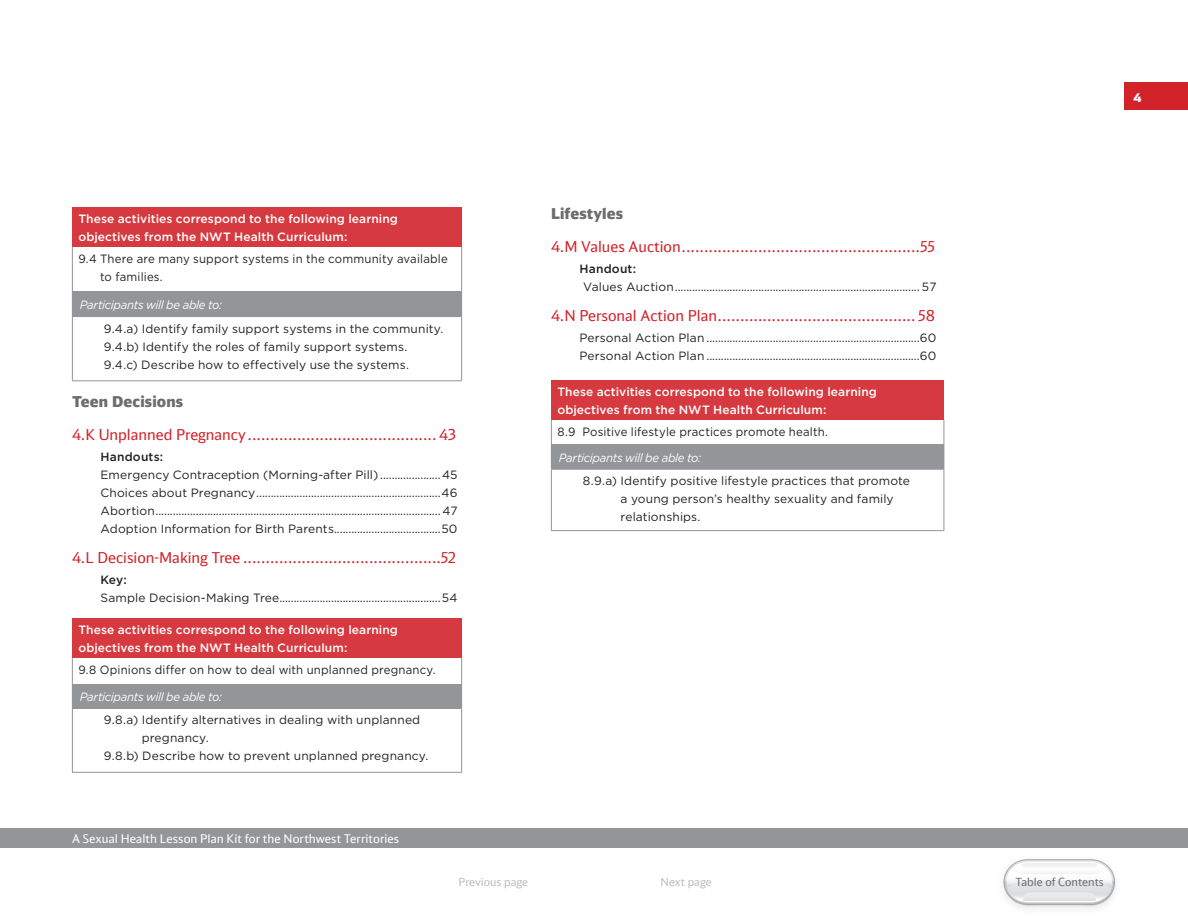
<style>
.page{position:relative;width:1188px;height:918px;background:#fff}
.page>*{position:absolute;margin:0;border:0;box-sizing:border-box;transform-origin:0 0}
.t1{font:15px "DB Head";color:#d2232a}
.t2{font:900 15px "DB Head";letter-spacing:.01em;color:#6c6d70}
.t3{font:12px/18px "Gotham HTF";letter-spacing:.01em;color:#231f20}
.t4{font:500 12px/18px "Gotham HTF";letter-spacing:.005em;color:#fff}
.t5{font:12px/18px "Gotham HTF";letter-spacing:.01em;color:#231f20;scale:.95 1}
.t6{font:italic 12px "Gotham HTF";letter-spacing:-.025em;color:#fff;scale:.95 1}
.t7{font:12px "DB Head";letter-spacing:.005em;color:#fff}
.t8{font:500 12px "Gotham HTF";letter-spacing:.015em;color:#231f20}
.t9{font:900 12px "DB Head";color:#fff}
.t10{font:11.25px "DB Head";color:#bcbdc0}
.t11{font:11.25px "DB Head";color:#6c6d70}
</style>
<div class="page">
<svg style="left:1003px;top:859px;width:113px;height:50px"></svg>
<div style="left:0;top:828px;width:1188px;height:20px;background:#939598"></div>
<div style="left:1124px;top:83px;width:64px;height:27px;background:#d2232a"></div>
<div style="left:72px;top:207px;width:390px;height:40px;background:#d6393f"></div>
<div style="left:72px;top:291px;width:390px;height:26px;background:#939598"></div>
<hr style="left:72px;top:247px;width:1px;height:44px;background:#939598">
<hr style="left:461px;top:247px;width:1px;height:44px;background:#939598">
<hr style="left:72px;top:317px;width:1px;height:63px;background:#939598">
<hr style="left:461px;top:317px;width:1px;height:63px;background:#939598">
<hr style="left:72px;top:380px;width:390px;height:1px;background:#939598">
<div style="left:72px;top:618px;width:390px;height:40px;background:#d6393f"></div>
<div style="left:72px;top:684px;width:390px;height:24px;background:#939598"></div>
<hr style="left:72px;top:709px;width:1px;height:63px;background:#939598">
<hr style="left:461px;top:709px;width:1px;height:63px;background:#939598">
<svg style="left:72px;top:658px;width:1px;height:26px"></svg>
<svg style="left:461px;top:658px;width:1px;height:26px"></svg>
<hr style="left:72px;top:708px;width:390px;height:1px;background:#939598">
<hr style="left:72px;top:772px;width:390px;height:1px;background:#939598">
<div style="left:551px;top:380px;width:393px;height:40px;background:#d6393f"></div>
<div style="left:551px;top:445px;width:393px;height:24px;background:#939598"></div>
<hr style="left:551px;top:470px;width:1px;height:60px;background:#939598">
<hr style="left:944px;top:470px;width:1px;height:60px;background:#939598">
<svg style="left:551px;top:420px;width:1px;height:25px"></svg>
<svg style="left:944px;top:420px;width:1px;height:49px"></svg>
<hr style="left:551px;top:469px;width:393px;height:1px;background:#939598">
<hr style="left:551px;top:530px;width:393px;height:1px;background:#939598">
<p class="t9" style="left:1133px;top:90px;width:10px">4</p>
<p class="t4" style="left:78px;top:209px;width:321px">These activities correspond to the following learning objectives from the NWT Health Curriculum:</p>
<p class="t5" style="left:100px;top:249px;width:368px;text-indent:-22px">9.4 There are many support systems in the community available to families.</p>
<p class="t6" style="left:80px;top:298px;width:151px">Participants will be able to:</p>
<p class="t3" style="left:104px;top:319px;width:341px">9.4.a) Identify family support systems in the community.<br>9.4.b) Identify the roles of family support systems.<br>9.4.c) Describe how to effectively use the systems.</p>
<p class="t2" style="left:72px;top:392px;width:113px">Teen Decisions</p>
<p class="t1" style="left:72px;top:425px;width:385px">4.K Unplanned Pregnancy.......................................... 43</p>
<p class="t8" style="left:100px;top:450px;width:64px">Handouts:</p>
<p class="t3" style="left:100px;top:465px;width:359px;text-align:justify">Emergency Contraception (Morning-after Pill) .....................45<br>Choices about Pregnancy................................................................46<br>Abortion................................................................................................... 47<br>Adoption Information for Birth Parents.....................................50</p>
<p class="t1" style="left:72px;top:548px;width:385px">4.L Decision-Making Tree ............................................52</p>
<p class="t8" style="left:100px;top:573px;width:28px">Key:</p>
<p class="t3" style="left:100px;top:588px;width:358px">Sample Decision-Making Tree........................................................54</p>
<p class="t4" style="left:78px;top:621px;width:321px">These activities correspond to the following learning objectives from the NWT Health Curriculum:</p>
<p class="t5" style="left:78px;top:661px;width:378px">9.8 Opinions differ on how to deal with unplanned pregnancy.</p>
<p class="t6" style="left:80px;top:690px;width:151px">Participants will be able to:</p>
<p class="t3" style="left:104px;top:711px;width:318px">9.8.a) Identify alternatives in dealing with unplanned</p>
<p class="t3" style="left:142px;top:729px;width:69px">pregnancy.</p>
<p class="t3" style="left:104px;top:747px;width:326px">9.8.b) Describe how to prevent unplanned pregnancy.</p>
<p class="t7" style="left:72px;top:831px;width:329px">A Sexual Health Lesson Plan Kit for the Northwest Territories</p>
<p class="t2" style="left:551px;top:204px;width:74px">Lifestyles</p>
<p class="t1" style="left:551px;top:238px;width:385px">4.M Values Auction.....................................................55</p>
<p class="t8" style="left:579px;top:262px;width:58px">Handout:</p>
<p class="t3" style="left:583px;top:278px;width:355px">Values Auction..................................................................................... 57</p>
<p class="t1" style="left:551px;top:307px;width:385px">4.N Personal Action Plan............................................ 58</p>
<p class="t3" style="left:579px;top:329px;width:358px">Personal Action Plan ..........................................................................60<br>Personal Action Plan ..........................................................................60</p>
<p class="t4" style="left:557px;top:382px;width:321px">These activities correspond to the following learning objectives from the NWT Health Curriculum:</p>
<p class="t5" style="left:557px;top:422px;width:286px">8.9 Positive lifestyle practices promote health.</p>
<p class="t6" style="left:559px;top:451px;width:151px">Participants will be able to:</p>
<p class="t3" style="left:621px;top:472px;width:291px;text-indent:-38px">8.9.a) Identify positive lifestyle practices that promote a young person’s healthy sexuality and family relationships.</p>
<p class="t10" style="left:459px;top:875px;width:71px">Previous page</p>
<p class="t10" style="left:661px;top:875px;width:53px">Next page</p>
<p class="t11" style="left:1016px;top:875px;width:90px">Table of Contents</p>
</div>
